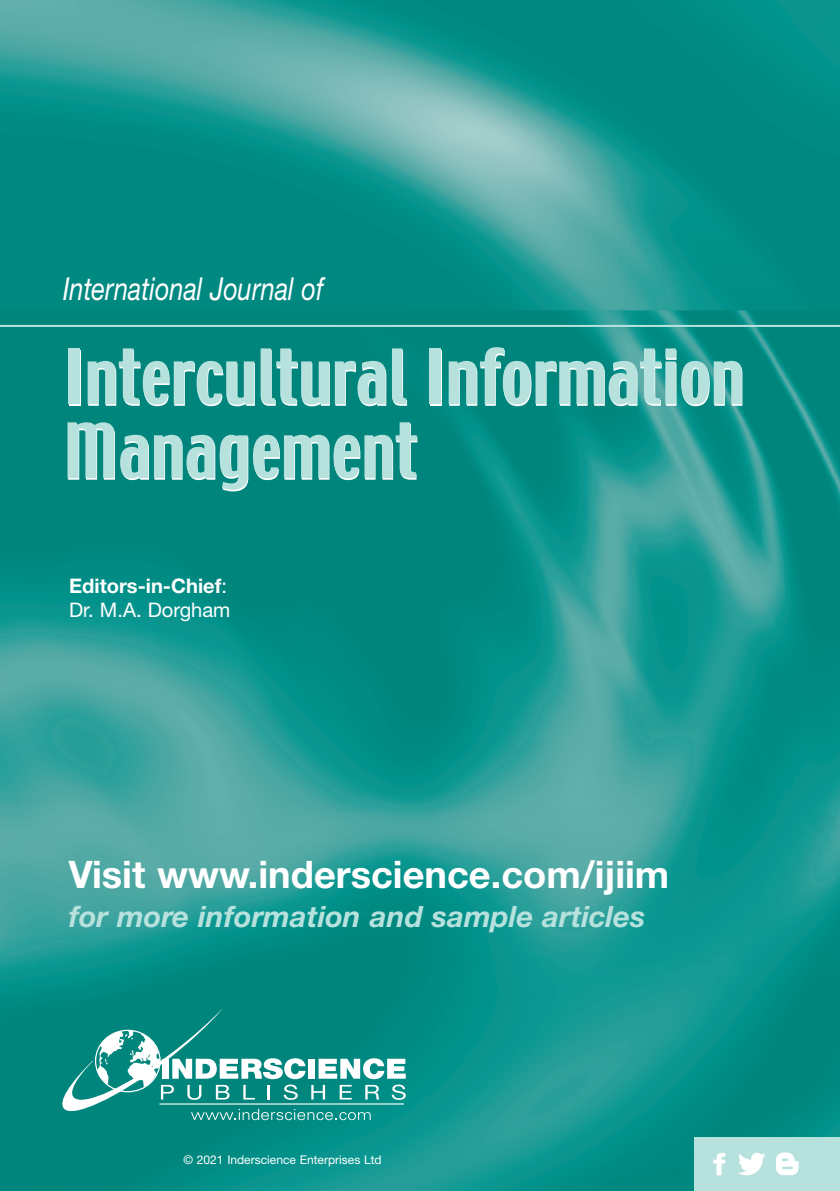
<style>
.page{position:relative;width:840px;height:1191px;background:#fff}
.page>*{position:absolute;margin:0;border:0;box-sizing:border-box;transform-origin:0 0}
.t1{font:67.6px/73.8px "Techno";color:#fff}
.t2{font:700 38px "Helvetica Neue";color:#fff}
.t3{font:italic 31.6px "Helvetica Neue";color:#fff;scale:.8 1}
.t4{font:italic 700 29.4px "Helvetica Neue";color:#b7e1dd}
.t5{font:700 20px/24.4px "Helvetica Neue";color:#fff}
.t6{font:12px "Helvetica Neue";color:#fff}
.s1{font-weight:400}
</style>
<div class="page">
<img style="left:0;top:0;width:839px;height:1191px">
<hr style="left:0;top:325px;width:839px;height:2px;background:#b7e1dd">
<svg style="left:62px;top:1009px;width:343px;height:111px;background:#2f9c95"></svg>
<div style="left:694px;top:1137px;width:145px;height:54px;background:#b7e1dd"></div>
<svg style="left:713px;top:1153px;width:11px;height:22px"></svg>
<svg style="left:738px;top:1152px;width:27px;height:23px"></svg>
<svg style="left:776px;top:1152px;width:22px;height:23px"></svg>
<p class="t3" style="left:63px;top:269px;width:327px">International Journal of</p>
<h1 class="t1" style="left:64px;top:345px;width:682px">Intercultural Information<br>Management</h1>
<p class="t5" style="left:69px;top:573px;width:163px">Editors-in-Chief<span class="s1">:<br>Dr. M.A. Dorgham</span></p>
<p class="t2" style="left:69px;top:850px;width:601px">Visit www.inderscience.com/ijiim</p>
<p class="t4" style="left:69px;top:898px;width:577px">for more information and sample articles</p>
<p class="t6" style="left:183px;top:1152px;width:199px">© 2021 Inderscience Enterprises Ltd</p>
</div>
